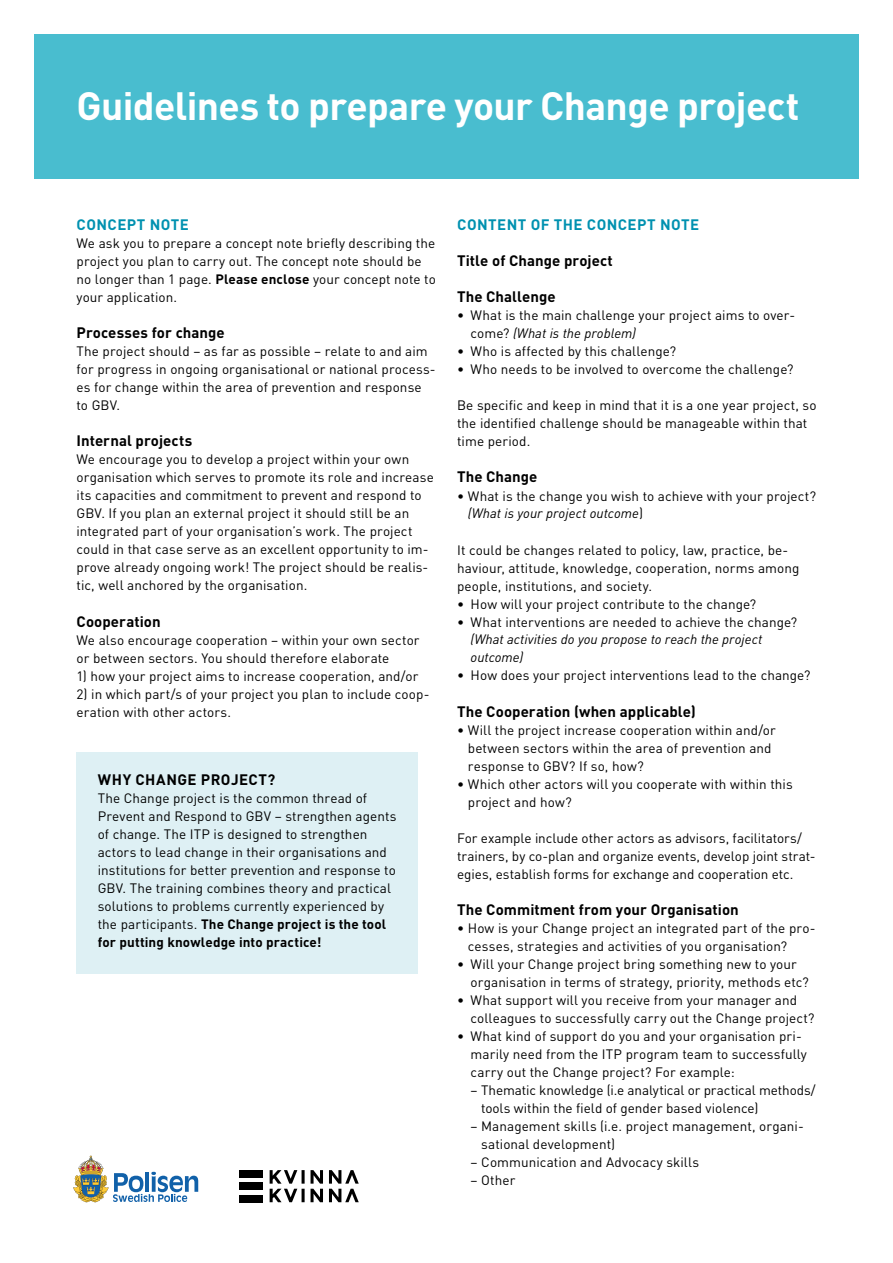
<style>
.page{position:relative;width:893px;height:1263px;background:#fff}
.page>*{position:absolute;margin:0;border:0;box-sizing:border-box;transform-origin:0 0}
.t1{font:700 39px "DIN Pro";letter-spacing:-.015em;color:#fff}
.t2{font:700 15px "DIN Pro";letter-spacing:.005em;color:#000}
.t3{font:700 15px "DIN Pro";letter-spacing:.03em;color:#0091b0}
.t4{font:700 15px "DIN Pro";letter-spacing:.03em;color:#000}
.t5{font:13.5px/18px "DIN Pro";letter-spacing:.005em;color:#000}
.t6{font:italic 13.5px/18px "DIN Pro";letter-spacing:.005em;color:#000}
.s1{font-weight:700}
.s2{font-style:italic}
</style>
<div class="page">
<div style="left:34px;top:34px;width:825px;height:144px;background:#49bdcf"></div>
<div style="left:76px;top:752px;width:342px;height:222px;background:#def0f4"></div>
<svg style="left:73px;top:1155px;width:125px;height:47px"></svg>
<svg style="left:270px;top:1170px;width:35px;height:13px"></svg>
<svg style="left:311px;top:1170px;width:12px;height:13px"></svg>
<svg style="left:329px;top:1170px;width:30px;height:13px"></svg>
<div style="left:239px;top:1170px;width:24px;height:7px;background:#000"></div>
<div style="left:239px;top:1183px;width:24px;height:7px;background:#000"></div>
<div style="left:239px;top:1195px;width:24px;height:7px;background:#000"></div>
<svg style="left:270px;top:1189px;width:35px;height:13px"></svg>
<svg style="left:311px;top:1189px;width:12px;height:13px"></svg>
<svg style="left:329px;top:1189px;width:30px;height:13px"></svg>
<h1 class="t1" style="left:77px;top:79px;width:725px">Guidelines to prepare your Change project</h1>
<p class="t3" style="left:77px;top:215px;width:114px">CONCEPT NOTE</p>
<p class="t5" style="left:77px;top:234px;width:361px">We ask you to prepare a concept note briefly describing the project you plan to carry out. The concept note should be no longer than 1 page. <span class="s1">Please enclose</span> your concept note to your application.</p>
<p class="t2" style="left:77px;top:323px;width:150px">Processes for change</p>
<p class="t5" style="left:77px;top:342px;width:361px">The project should – as far as possible – relate to and aim for progress in ongoing organisational or national process&shy;es for change within the area of prevention and response to GBV.</p>
<p class="t2" style="left:77px;top:431px;width:117px">Internal projects</p>
<p class="t5" style="left:77px;top:450px;width:359px">We encourage you to develop a project within your own organisation which serves to promote its role and increase its capacities and commitment to prevent and respond to GBV. If you plan an external project it should still be an integrated part of your organisation’s work. The project could in that case serve as an excellent opportunity to im&shy;prove already ongoing work! The project should be realis&shy;tic, well anchored by the organisation.</p>
<p class="t2" style="left:77px;top:611px;width:86px">Cooperation</p>
<p class="t5" style="left:77px;top:630px;width:345px">We also encourage cooperation – within your own sector or between sectors. You should therefore elaborate</p>
<p class="t5" style="left:77px;top:666px;width:343px">1) how your project aims to increase cooperation, and/or</p>
<p class="t5" style="left:77px;top:684px;width:354px">2) in which part/s of your project you plan to include coop&shy;eration with other actors.</p>
<p class="t4" style="left:98px;top:769px;width:179px">WHY CHANGE PROJECT?</p>
<p class="t5" style="left:98px;top:789px;width:300px">The Change project is the common thread of Prevent and Respond to GBV – strengthen agents of change. The ITP is designed to strengthen actors to lead change in their organisations and institutions for better prevention and response to GBV. The training combines theory and practical solutions to problems currently experienced by the participants. <span class="s1">The Change project is the tool for putting knowledge into practice!</span></p>
<p class="t3" style="left:457px;top:215px;width:244px">CONTENT OF THE CONCEPT NOTE</p>
<p class="t2" style="left:457px;top:251px;width:157px">Title of Change project</p>
<p class="t2" style="left:457px;top:287px;width:100px">The Challenge</p>
<p class="t5" style="left:471px;top:306px;width:326px;text-indent:-14px">• What is the main challenge your project aims to over&shy;come? <span class="s2">(What is the problem)</span></p>
<p class="t5" style="left:457px;top:342px;width:220px">• Who is affected by this challenge?</p>
<p class="t5" style="left:457px;top:360px;width:338px">• Who needs to be involved to overcome the challenge?</p>
<p class="t5" style="left:457px;top:396px;width:361px">Be specific and keep in mind that it is a one year project, so the identified challenge should be manageable within that time period.</p>
<p class="t2" style="left:457px;top:467px;width:82px">The Change</p>
<p class="t5" style="left:468px;top:486px;width:350px;text-indent:-11px">• What is the change you wish to achieve with your project? <span class="s2">(What is your project outcome</span>)</p>
<p class="t5" style="left:457px;top:540px;width:344px">It could be changes related to policy, law, practice, be&shy;haviour, attitude, knowledge, cooperation, norms among people, institutions, and society.</p>
<p class="t5" style="left:457px;top:594px;width:301px">• How will your project contribute to the change?</p>
<p class="t5" style="left:457px;top:612px;width:342px">• What interventions are needed to achieve the change?</p>
<p class="t6" style="left:471px;top:630px;width:293px">(What activities do you propose to reach the project outcome)</p>
<p class="t5" style="left:457px;top:666px;width:355px">• How does your project interventions lead to the change?</p>
<p class="t2" style="left:457px;top:701px;width:240px">The Cooperation (when applicable)</p>
<p class="t5" style="left:468px;top:720px;width:309px;text-indent:-11px">• Will the project increase cooperation within and/or between sectors within the area of prevention and response to GBV? If so, how?</p>
<p class="t5" style="left:468px;top:774px;width:326px;text-indent:-11px">• Which other actors will you cooperate with within this project and how?</p>
<p class="t5" style="left:457px;top:828px;width:360px">For example include other actors as advisors, facilitators/ trainers, by co-plan and organize events, develop joint strat&shy;egies, establish forms for exchange and cooperation etc.</p>
<p class="t2" style="left:457px;top:899px;width:283px">The Commitment from your Organisation</p>
<p class="t5" style="left:468px;top:918px;width:349px;text-indent:-11px">• How is your Change project an integrated part of the pro&shy;cesses, strategies and activities of you organisation?</p>
<p class="t5" style="left:471px;top:954px;width:340px;text-indent:-14px">• Will your Change project bring something new to your organisation in terms of strategy, priority, methods etc?</p>
<p class="t5" style="left:471px;top:990px;width:346px;text-indent:-14px">• What support will you receive from your manager and colleagues to successfully carry out the Change project?</p>
<p class="t5" style="left:471px;top:1026px;width:338px;text-indent:-14px">• What kind of support do you and your organisation pri&shy;marily need from the ITP program team to successfully carry out the Change project? For example:</p>
<p class="t5" style="left:481px;top:1080px;width:336px;text-indent:-11px">– Thematic knowledge (i.e analytical or practical methods/ tools within the field of gender based violence)</p>
<p class="t5" style="left:481px;top:1116px;width:324px;text-indent:-11px">– Management skills (i.e. project management, organi&shy;sational development)</p>
<p class="t5" style="left:471px;top:1152px;width:230px">– Communication and Advocacy skills</p>
<p class="t5" style="left:471px;top:1170px;width:46px">– Other</p>
</div>
